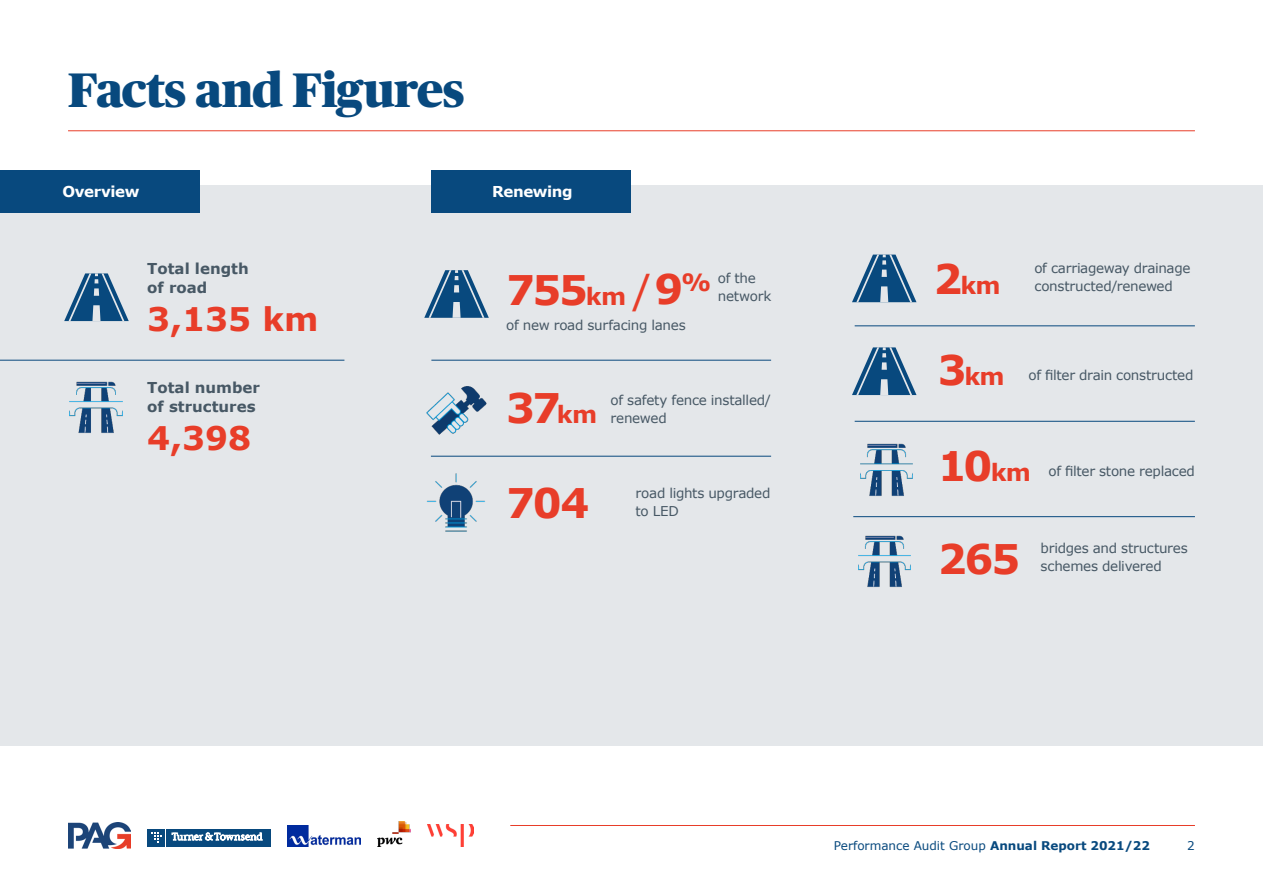
<style>
.page{position:relative;width:1263px;height:893px;background:#fff}
.page>*{position:absolute;margin:0;border:0;box-sizing:border-box;transform-origin:0 0}
.Body-Text2{font:900 48.3px "Publico Headline";letter-spacing:-.015em;color:#08497e}
.Body-Text2-2{font:700 40.8px "Verdana";letter-spacing:-.055em;color:#e83d29}
.t1{font:700 32.55px "Verdana";color:#e83d29}
.Body-Text2-3{font:700 23.7px "Verdana";color:#e83d29}
.t2{font:700 15px/18.3px "Verdana";color:#475865}
.Body-Text2-4{font:700 15px "Verdana";letter-spacing:-.025em;color:#fff}
.Body-Text2-5{font:13.5px/18px "Verdana";letter-spacing:-.02em;color:#475865}
.t3{font:12px "Verdana";color:#08497e}
.s1{font-size:23.7px}
.s2{font-weight:400}
.s3{font-size:40.8px}
.s4{font-weight:700}
</style>
<div class="page">
<hr style="left:510px;top:825px;width:685px;height:1px;background:#e83d29">
<img style="left:378px;top:821px;width:33px;height:25px">
<img style="left:288px;top:825px;width:73px;height:21px">
<div style="left:147px;top:829px;width:18px;height:17px;background:#08497e"></div>
<svg style="left:151px;top:832px;width:10px;height:11px"></svg>
<div style="left:166px;top:829px;width:104px;height:17px;background:#08497e"></div>
<svg style="left:172px;top:833px;width:90px;height:7px"></svg>
<img style="left:68px;top:822px;width:62px;height:27px">
<img style="left:428px;top:825px;width:45px;height:21px">
<div style="left:0;top:186px;width:1263px;height:560px;background:#e4e7ea"></div>
<hr style="left:68px;top:130px;width:1127px;height:1px;background:#e83d29">
<svg style="left:64px;top:273px;width:65px;height:48px"></svg>
<svg style="left:424px;top:270px;width:65px;height:48px"></svg>
<svg style="left:852px;top:255px;width:64px;height:47px"></svg>
<svg style="left:852px;top:347px;width:64px;height:48px"></svg>
<hr style="left:431px;top:360px;width:340px;height:1px;background:#08497e">
<hr style="left:0;top:360px;width:344px;height:1px;background:#08497e">
<hr style="left:431px;top:456px;width:340px;height:1px;background:#08497e">
<hr style="left:855px;top:421px;width:340px;height:1px;background:#08497e">
<hr style="left:855px;top:325px;width:340px;height:1px;background:#08497e">
<hr style="left:853px;top:516px;width:342px;height:1px;background:#08497e">
<img style="left:860px;top:444px;width:53px;height:52px">
<img style="left:858px;top:535px;width:52px;height:52px">
<div style="left:0;top:170px;width:200px;height:43px;background:#08497e"></div>
<div style="left:431px;top:170px;width:200px;height:43px;background:#08497e"></div>
<img style="left:70px;top:381px;width:52px;height:52px">
<img style="left:427px;top:474px;width:58px;height:58px">
<img style="left:427px;top:386px;width:59px;height:49px">
<p class="Body-Text2" style="left:68px;top:55px;width:398px">Facts and Figures</p>
<p class="Body-Text2-4" style="left:62px;top:181px;width:79px">Overview</p>
<p class="Body-Text2-4" style="left:492px;top:181px;width:82px">Renewing</p>
<p class="t2" style="left:147px;top:259px;width:103px">Total length of road</p>
<p class="t1" style="left:147px;top:296px;width:173px">3,135 km</p>
<p class="Body-Text2-2" style="left:506px;top:261px;width:207px">755<span class="s1">km</span> <span class="s2">/</span>9<sup>%</sup></p>
<p class="Body-Text2-5" style="left:506px;top:316px;width:181px">of new road surfacing lanes</p>
<p class="Body-Text2-5" style="left:718px;top:269px;width:55px">of the network</p>
<p class="t2" style="left:147px;top:378px;width:114px">Total number of structures</p>
<p class="t1" style="left:147px;top:415px;width:106px">4,398</p>
<p class="Body-Text2-2" style="left:506px;top:379px;width:93px">37<span class="s1">km</span></p>
<p class="Body-Text2-5" style="left:611px;top:391px;width:162px">of safety fence installed/ renewed</p>
<p class="Body-Text2-2" style="left:506px;top:474px;width:85px">704</p>
<p class="Body-Text2-5" style="left:636px;top:484px;width:136px">road lights upgraded to LED</p>
<p class="Body-Text2-3" style="left:933px;top:269px;width:69px"><span class="s3">2</span>km</p>
<p class="Body-Text2-3" style="left:938px;top:360px;width:68px"><span class="s3">3</span>km</p>
<p class="Body-Text2-5" style="left:1034px;top:259px;width:158px">of carriageway drainage constructed/renewed</p>
<p class="Body-Text2-5" style="left:1028px;top:366px;width:166px">of filter drain constructed</p>
<p class="Body-Text2-2" style="left:938px;top:437px;width:95px">10<span class="s1">km</span></p>
<p class="Body-Text2-5" style="left:1048px;top:461px;width:148px">of filter stone replaced</p>
<p class="Body-Text2-2" style="left:938px;top:530px;width:84px">265</p>
<p class="Body-Text2-5" style="left:1041px;top:539px;width:149px">bridges and structures schemes delivered</p>
<p class="t3" style="left:834px;top:837px;width:318px">Performance Audit Group <span class="s4">Annual Report 2021/22</span></p>
<p class="t3" style="left:1187px;top:837px;width:9px">2</p>
</div>
